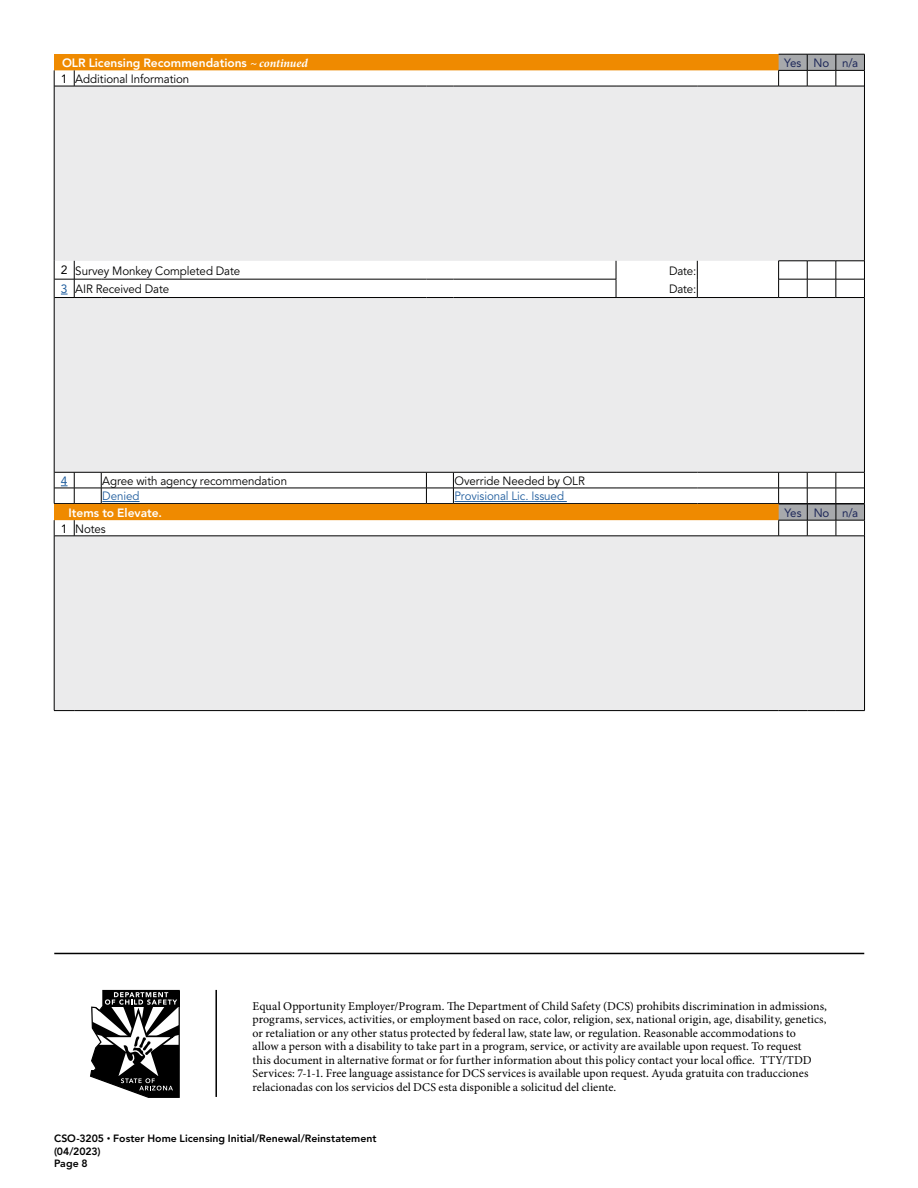
<style>
.page{position:relative;width:918px;height:1188px;background:#fff}
.page>*{position:absolute;margin:0;border:0;box-sizing:border-box;transform-origin:0 0}
.t1{font:12px/13.5px "Minion Pro";letter-spacing:.005em;color:#000}
.t2{font:12px "Avenir";letter-spacing:-.005em;color:#000;scale:.96 1}
.t3{font:800 12px "Avenir";color:#fff}
.t4{font:12px "Avenir";letter-spacing:-.005em;color:#215e9e;scale:.96 1}
.t5{font:12px "Avenir";letter-spacing:-.005em;color:#1e2859;scale:.96 1}
.t6{font:12px "Avenir";color:#215e9e}
.t7{font:800 10.5px/12.6px "Avenir";letter-spacing:.005em;color:#000}
.s1{font-family:"Minion Pro";font-weight:700;font-style:italic}
.s2{font-style:inherit}
.s3{color:#215e9e}
.s4{font-family:"Proxima Nova Cond";font-weight:700}
</style>
<div class="page">
<div style="left:54px;top:54px;width:725px;height:16px;background:#ef8a00"></div>
<svg style="left:55px;top:87px;width:809px;height:385px;background:#ececed"></svg>
<svg style="left:778px;top:54px;width:87px;height:33px"></svg>
<hr style="left:54px;top:86px;width:1px;height:175px;background:#000">
<svg style="left:54px;top:70px;width:47px;height:17px"></svg>
<hr style="left:101px;top:86px;width:325px;height:1px;background:#000">
<svg style="left:426px;top:86px;width:27px;height:1px"></svg>
<hr style="left:453px;top:86px;width:163px;height:1px;background:#000">
<hr style="left:616px;top:86px;width:81px;height:1px;background:#000">
<hr style="left:697px;top:86px;width:82px;height:1px;background:#000">
<hr style="left:864px;top:86px;width:1px;height:175px;background:#000">
<hr style="left:101px;top:279px;width:325px;height:1px;background:#000">
<svg style="left:426px;top:279px;width:27px;height:1px"></svg>
<hr style="left:453px;top:279px;width:163px;height:1px;background:#000">
<svg style="left:616px;top:261px;width:1px;height:36px"></svg>
<svg style="left:697px;top:261px;width:1px;height:36px"></svg>
<svg style="left:778px;top:261px;width:87px;height:37px"></svg>
<hr style="left:54px;top:298px;width:1px;height:174px;background:#000">
<hr style="left:101px;top:297px;width:325px;height:1px;background:#000">
<svg style="left:426px;top:297px;width:27px;height:1px"></svg>
<hr style="left:453px;top:297px;width:163px;height:1px;background:#000">
<hr style="left:616px;top:297px;width:81px;height:1px;background:#000">
<hr style="left:697px;top:297px;width:82px;height:1px;background:#000">
<hr style="left:864px;top:298px;width:1px;height:174px;background:#000">
<svg style="left:54px;top:261px;width:47px;height:37px"></svg>
<div style="left:54px;top:536px;width:811px;height:175px;background:#ebebec"></div>
<svg style="left:54px;top:710px;width:20px;height:1px"></svg>
<hr style="left:74px;top:710px;width:705px;height:1px;background:#000">
<svg style="left:779px;top:710px;width:86px;height:1px"></svg>
<svg style="left:54px;top:472px;width:811px;height:65px"></svg>
<hr style="left:54px;top:536px;width:1px;height:174px;background:#000">
<hr style="left:74px;top:536px;width:705px;height:1px;background:#000">
<hr style="left:864px;top:536px;width:1px;height:174px;background:#000">
<hr style="left:54px;top:953px;width:810px;height:1px;background:#000">
<hr style="left:215px;top:990px;width:2px;height:107px;background:#000">
<svg style="left:90px;top:990px;width:90px;height:108px"></svg>
<p class="t3" style="left:62px;top:56px;width:247px">OLR Licensing Recommendations <span class="s1">~ continued</span></p>
<p class="t5" style="left:784px;top:56px;width:79px">Yes No n/a</p>
<p class="t2" style="left:61px;top:72px;width:135px"><span class="s2">1</span> Additional Information</p>
<p class="t2" style="left:61px;top:264px;width:188px"><span class="s2">2</span> Survey Monkey Completed Date</p>
<p class="t2" style="left:669px;top:264px;width:30px">Date:</p>
<p class="t2" style="left:61px;top:282px;width:114px"><span class="s3">3</span> AIR Received Date</p>
<p class="t2" style="left:669px;top:282px;width:30px">Date:</p>
<p class="t6" style="left:61px;top:473px;width:8px">4</p>
<p class="t2" style="left:102px;top:474px;width:194px">Agree with agency recommendation</p>
<p class="t2" style="left:455px;top:474px;width:137px">Override Needed by OLR</p>
<p class="t4" style="left:102px;top:489px;width:40px">Denied</p>
<p class="t4" style="left:455px;top:489px;width:116px">Provisional Lic. Issued</p>
<p class="t3" style="left:69px;top:505px;width:95px">Items to Elevate.</p>
<p class="t5" style="left:784px;top:505px;width:79px">Yes No n/a</p>
<p class="t2" style="left:61px;top:522px;width:48px"><span class="s2">1</span> Notes</p>
<p class="t1" style="left:253px;top:999px;width:576px">Equal Opportunity Employer/Program. The Department of Child Safety (DCS) prohibits discrimination in admissions, programs, services, activities, or employment based on race, color, religion, sex, national origin, age, disability, genetics, or retaliation or any other status protected by federal law, state law, or regulation. Reasonable accommodations to<br>allow a person with a disability to take part in a program, service, or activity are available upon request. To request<br>this document in alternative format or for further information about this policy contact your local office. TTY/TDD Services: 7-1-1. Free language assistance for DCS services is available upon request. Ayuda gratuita con traducciones relacionadas con los servicios del DCS esta disponible a solicitud del cliente.</p>
<p class="t7" style="left:54px;top:1132px;width:324px">CSO-3205 <span class="s4">•</span> Foster Home Licensing Initial/Renewal/Reinstatement (04/2023)<br>Page 8</p>
</div>
